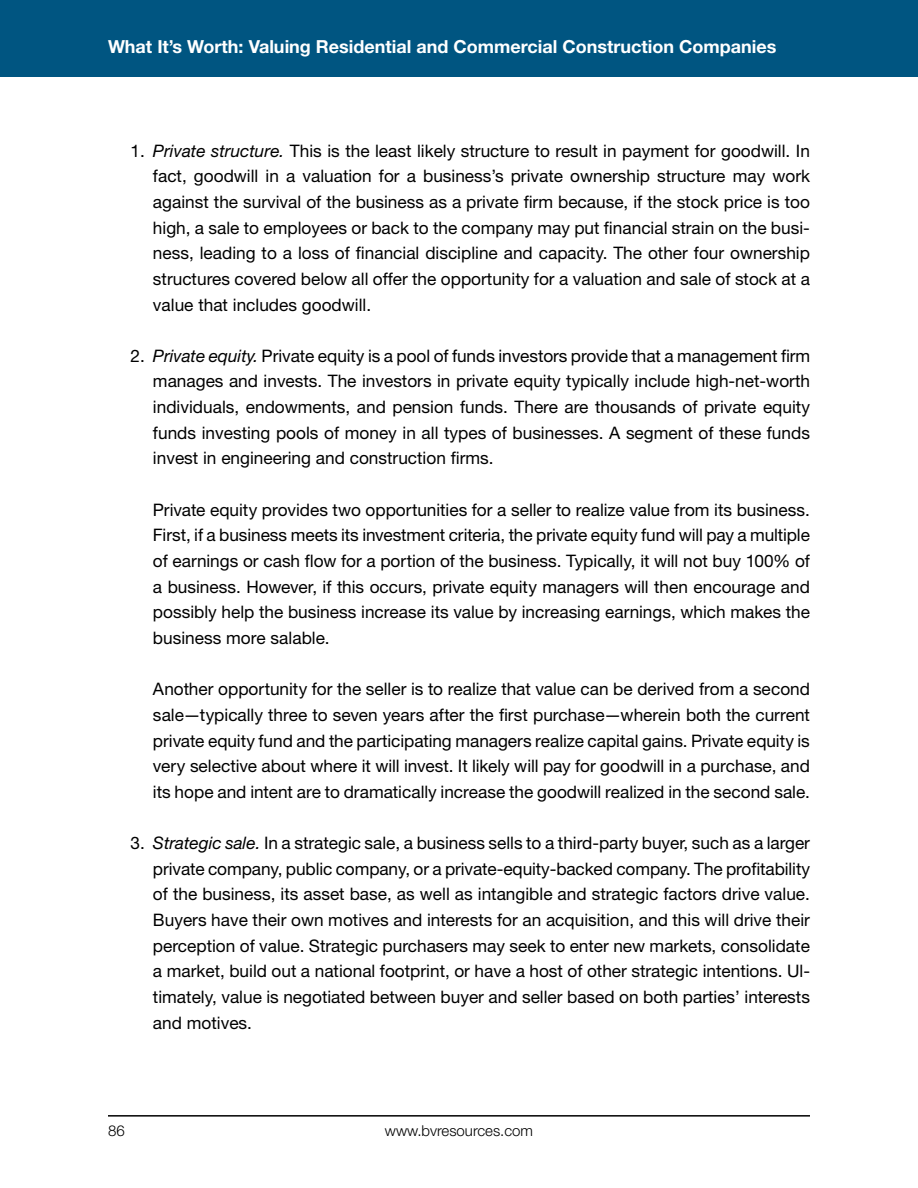
<style>
.page{position:relative;width:918px;height:1188px;background:#fff}
.page>*{position:absolute;margin:0;border:0;box-sizing:border-box;transform-origin:0 0}
.t1{font:700 18px "Helvetica Neue LT Std";color:#fff}
.t2{font:17.25px/25.7px "Helvetica Neue LT Std";color:#000;text-align:justify}
.t3{font:300 15px "Helvetica Neue LT Std";color:#000}
.s1{font-style:italic}
</style>
<div class="page">
<div style="left:0;top:0;width:918px;height:77px;background:#005581"></div>
<hr style="left:108px;top:1115px;width:702px;height:2px;background:#000">
<p class="t1" style="left:108px;top:35px;width:670px">What It’s Worth: Valuing Residential and Commercial Construction Companies</p>
<p class="t2" style="left:153px;top:137px;width:659px;text-indent:-22px">1. <span class="s1">Private structure.</span> This is the least likely structure to result in payment for goodwill. In fact, goodwill in a valuation for a business’s private ownership structure may work against the survival of the business as a private firm because, if the stock price is too high, a sale to employees or back to the company may put financial strain on the busi&shy;ness, leading to a loss of financial discipline and capacity. The other four ownership structures covered below all offer the opportunity for a valuation and sale of stock at a value that includes goodwill.</p>
<p class="t2" style="left:153px;top:343px;width:659px;text-indent:-22px">2. <span class="s1">Private equity.</span> Private equity is a pool of funds investors provide that a management firm manages and invests. The investors in private equity typically include high-net-worth individuals, endowments, and pension funds. There are thousands of private equity funds investing pools of money in all types of businesses. A segment of these funds invest in engineering and construction firms.</p>
<p class="t2" style="left:153px;top:497px;width:659px">Private equity provides two opportunities for a seller to realize value from its business.<br>First, if a business meets its investment criteria, the private equity fund will pay a multiple of earnings or cash flow for a portion of the business. Typically, it will not buy 100% of a business. However, if this occurs, private equity managers will then encourage and possibly help the business increase its value by increasing earnings, which makes the business more salable.</p>
<p class="t2" style="left:153px;top:676px;width:659px">Another opportunity for the seller is to realize that value can be derived from a second sale—typically three to seven years after the first purchase—wherein both the current private equity fund and the participating managers realize capital gains. Private equity is very selective about where it will invest. It likely will pay for goodwill in a purchase, and its hope and intent are to dramatically increase the goodwill realized in the second sale.</p>
<p class="t2" style="left:153px;top:830px;width:659px;text-indent:-22px">3. <span class="s1">Strategic sale.</span> In a strategic sale, a business sells to a third-party buyer, such as a larger private company, public company, or a private-equity-backed company. The profitability of the business, its asset base, as well as intangible and strategic factors drive value.<br>Buyers have their own motives and interests for an acquisition, and this will drive their perception of value. Strategic purchasers may seek to enter new markets, consolidate a market, build out a national footprint, or have a host of other strategic intentions. Ul&shy;timately, value is negotiated between buyer and seller based on both parties’ interests and motives.</p>
<p class="t3" style="left:108px;top:1122px;width:18px">86</p>
<p class="t3" style="left:385px;top:1122px;width:150px">www.bvresources.com</p>
</div>
